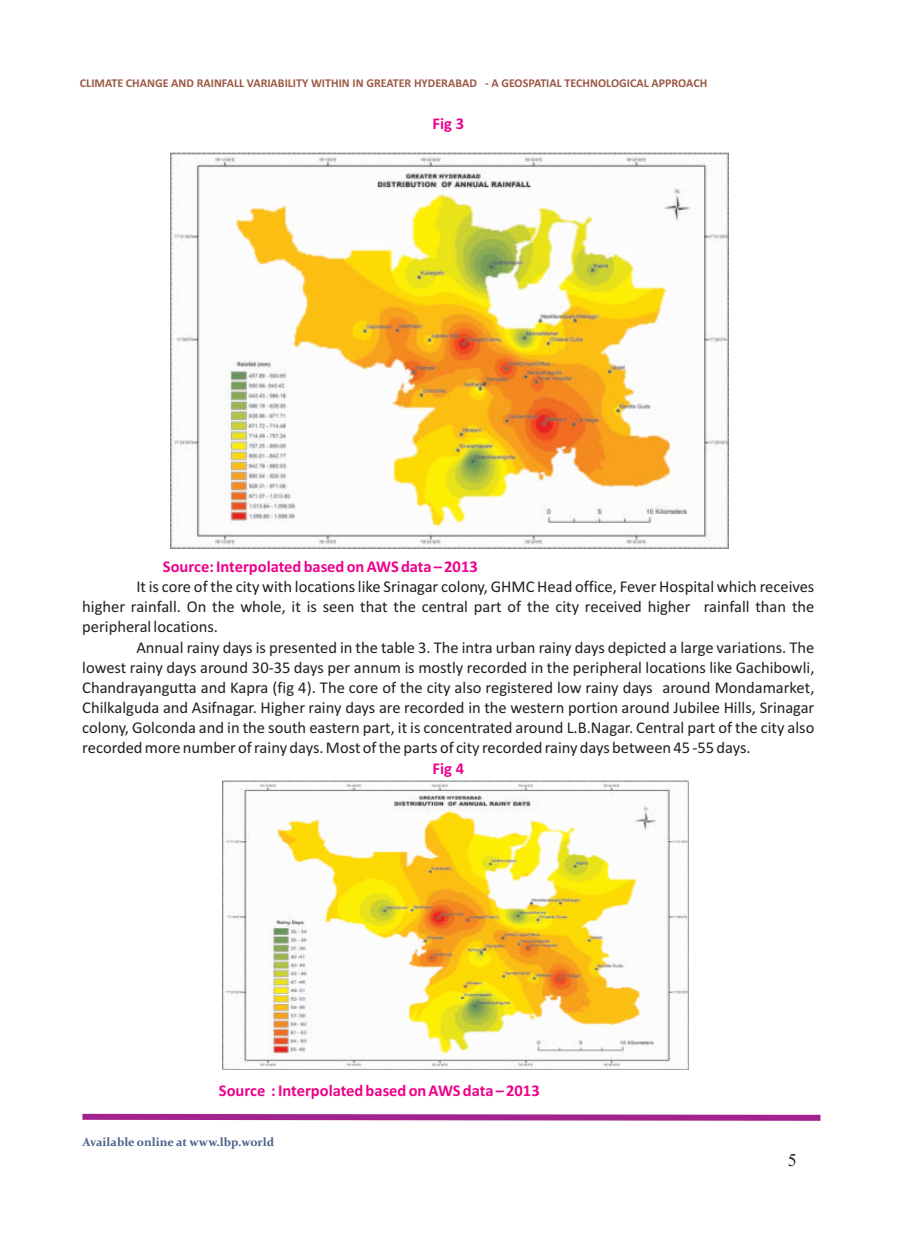
<style>
.page{position:relative;width:898px;height:1242px;background:#fff}
.page>*{position:absolute;margin:0;border:0;box-sizing:border-box;transform-origin:0 0}
.t1{font:18px "Times New Roman";color:#231f20}
.t2{font:16.5px/20.1px "Calibri";color:#231f20;text-align:justify}
.t3{font:700 16.5px "Calibri";color:#ed028c}
.t4{font:700 12px "Calibri";color:#9c5946}
.t5{font:700 12px "Constantia";color:#485e88}
</style>
<div class="page">
<svg style="left:82px;top:1113px;width:739px;height:8px;background:#b959aa"></svg>
<img style="left:170px;top:153px;width:558px;height:395px">
<img style="left:222px;top:780px;width:466px;height:289px">
<p class="t4" style="left:80px;top:78px;width:628px">CLIMATE CHANGE AND RAINFALL VARIABILITY WITHIN IN GREATER HYDERABAD - A GEOSPATIAL TECHNOLOGICAL APPROACH</p>
<p class="t3" style="left:432px;top:116px;width:33px">Fig 3</p>
<p class="t3" style="left:163px;top:559px;width:316px">Source: Interpolated based on AWS data – 2013</p>
<p class="t2" style="left:82px;top:578px;width:733px;text-indent:54px">It is core of the city with locations like Srinagar colony, GHMC Head office, Fever Hospital which receives higher rainfall. On the whole, it is seen that the central part of the city received higher rainfall than the peripheral locations.</p>
<p class="t2" style="left:82px;top:638px;width:733px;text-indent:54px">Annual rainy days is presented in the table 3. The intra urban rainy days depicted a large variations. The lowest rainy days around 30-35 days per annum is mostly recorded in the peripheral locations like Gachibowli, Chandrayangutta and Kapra (fig 4). The core of the city also registered low rainy days around Mondamarket, Chilkalguda and Asifnagar. Higher rainy days are recorded in the western portion around Jubilee Hills, Srinagar colony, Golconda and in the south eastern part, it is concentrated around L.B.Nagar. Central part of the city also recorded more number of rainy days. Most of the parts of city recorded rainy days between 45 -55 days.</p>
<p class="t3" style="left:432px;top:761px;width:33px">Fig 4</p>
<p class="t3" style="left:219px;top:1083px;width:322px">Source : Interpolated based on AWS data – 2013</p>
<p class="t5" style="left:82px;top:1137px;width:193px">Available online at www.lbp.world</p>
<p class="t1" style="left:787px;top:1154px;width:10px">5</p>
</div>
